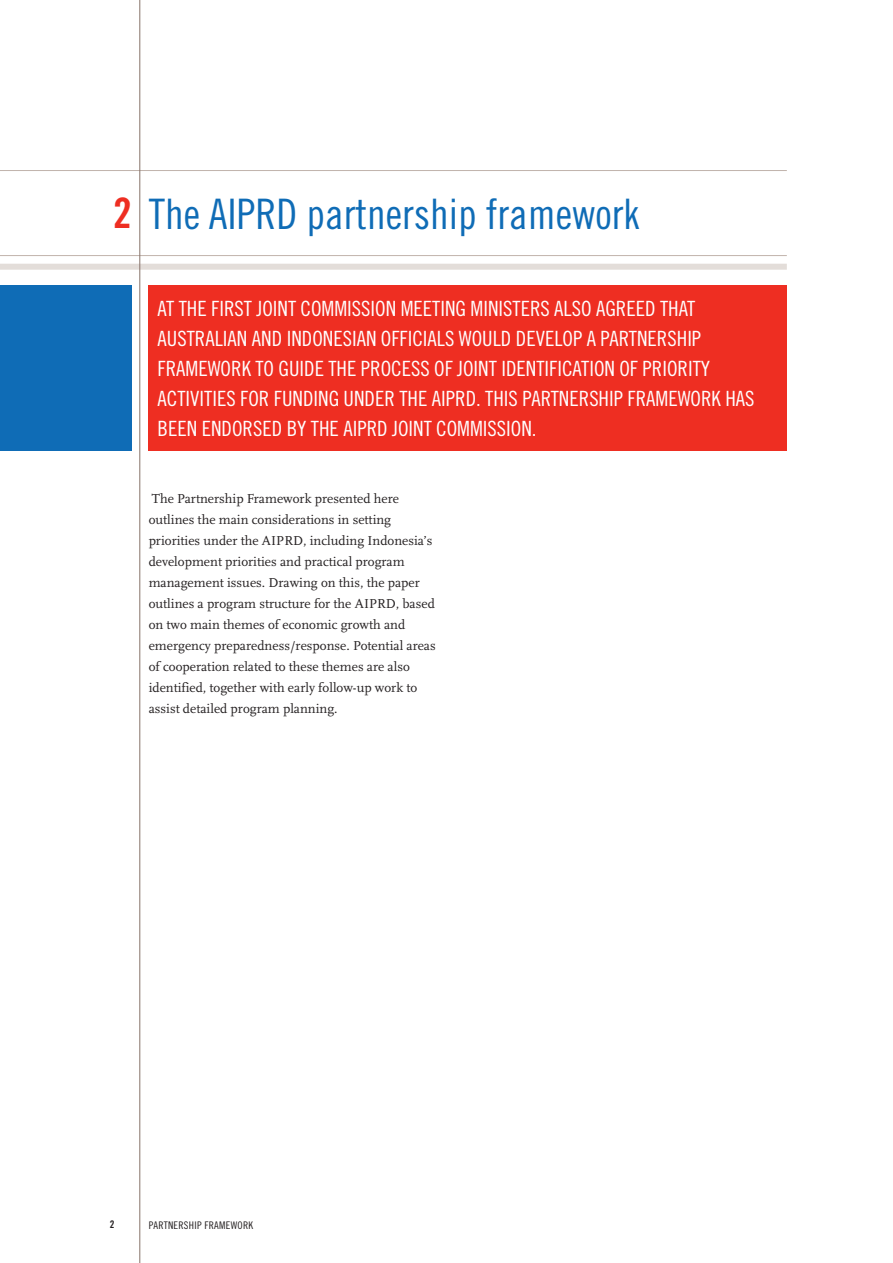
<style>
.page{position:relative;width:893px;height:1263px;background:#fff}
.page>*{position:absolute;margin:0;border:0;box-sizing:border-box;transform-origin:0 0}
.t1{font:42px "Trade Gothic Cond Eighteen";color:#0f6cb6}
.t2{font:21px/30px "Trade Gothic Cond Eighteen";color:#fff}
.t3{font:13.5px/21px "Scala";color:#231f20}
.t4{font:10.5px "Trade Gothic Cond Eighteen";letter-spacing:.025em;color:#231f20}
.t5{font:10.5px "Trade Gothic Bold Cond Twenty";color:#231f20}
.s1{font-family:"Trade Gothic Bold Cond Twenty";color:#ee2e22}
</style>
<div class="page">
<hr style="left:0;top:170px;width:786px;height:1px;background:#c1b3ac">
<hr style="left:0;top:255px;width:786px;height:1px;background:#c1b3ac">
<div style="left:0;top:264px;width:786px;height:6px;background:#e3ddd9"></div>
<div style="left:0;top:285px;width:132px;height:166px;background:#0f6cb6"></div>
<div style="left:149px;top:285px;width:637px;height:166px;background:#ee2e22"></div>
<hr style="left:139px;top:0;width:1px;height:1263px;background:#877269">
<h1 class="t1" style="left:113px;top:198px;width:528px"><span class="s1">2</span> The AIPRD partnership framework</h1>
<p class="t2" style="left:158px;top:295px;width:598px">AT THE FIRST JOINT COMMISSION MEETING MINISTERS ALSO AGREED THAT AUSTRALIAN AND INDONESIAN OFFICIALS WOULD DEVELOP A PARTNERSHIP FRAMEWORK TO GUIDE THE PROCESS OF JOINT IDENTIFICATION OF PRIORITY ACTIVITIES FOR FUNDING UNDER THE AIPRD. THIS PARTNERSHIP FRAMEWORK HAS BEEN ENDORSED BY THE AIPRD JOINT COMMISSION.</p>
<p class="t3" style="left:149px;top:489px;width:288px">The Partnership Framework presented here outlines the main considerations in setting priorities under the AIPRD, including Indonesia’s development priorities and practical program management issues. Drawing on this, the paper outlines a program structure for the AIPRD, based on two main themes of economic growth and emergency preparedness/response. Potential areas of cooperation related to these themes are also identified, together with early follow-up work to assist detailed program planning.</p>
<p class="t5" style="left:110px;top:1221px;width:6px">2</p>
<p class="t4" style="left:149px;top:1221px;width:106px">PARTNERSHIP FRAMEWORK</p>
</div>
